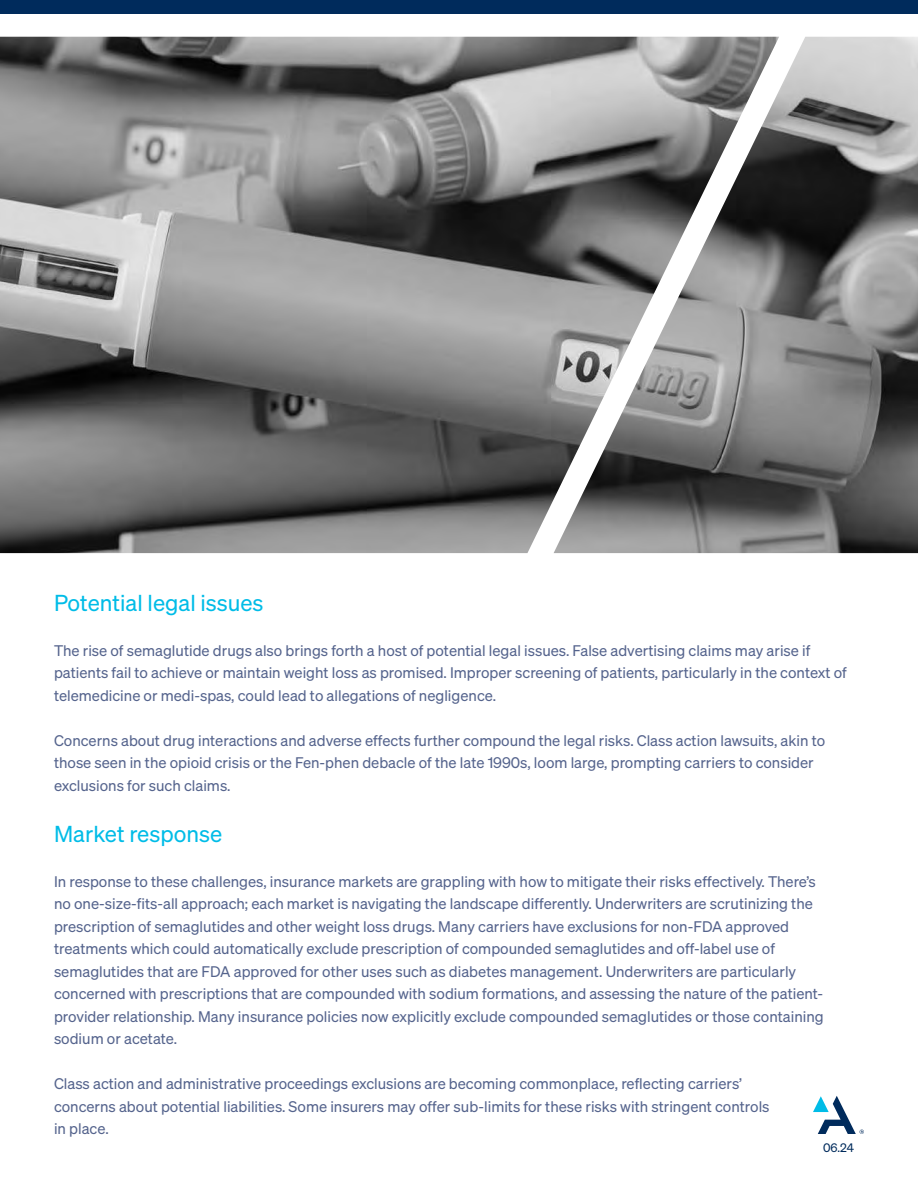
<style>
.page{position:relative;width:918px;height:1188px;background:#fff}
.page>*{position:absolute;margin:0;border:0;box-sizing:border-box;transform-origin:0 0}
.t1{font:22.5px "Sohne Buch";color:#00bce7}
.t2{font:15px/22.5px "Sohne Buch";color:#55648d}
.t3{font:12px "Sohne Buch";color:#002b5c}
</style>
<div class="page">
<svg style="left:813px;top:1096px;width:51px;height:38px"></svg>
<div style="left:0;top:0;width:918px;height:14px;background:#002b5c"></div>
<img style="left:779px;top:37px;width:139px;height:516px">
<img style="left:0;top:37px;width:779px;height:516px">
<h1 class="t1" style="left:54px;top:589px;width:211px">Potential legal issues</h1>
<p class="t2" style="left:54px;top:639px;width:794px">The rise of semaglutide drugs also brings forth a host of potential legal issues. False advertising claims may arise if patients fail to achieve or maintain weight loss as promised. Improper screening of patients, particularly in the context of telemedicine or medi-spas, could lead to allegations of negligence.</p>
<p class="t2" style="left:54px;top:729px;width:773px">Concerns about drug interactions and adverse effects further compound the legal risks. Class action lawsuits, akin to those seen in the opioid crisis or the Fen-phen debacle of the late 1990s, loom large, prompting carriers to consider exclusions for such claims.</p>
<h1 class="t1" style="left:54px;top:820px;width:170px">Market response</h1>
<p class="t2" style="left:54px;top:870px;width:771px">In response to these challenges, insurance markets are grappling with how to mitigate their risks effectively. There’s no one-size-fits-all approach; each market is navigating the landscape differently. Underwriters are scrutinizing the prescription of semaglutides and other weight loss drugs. Many carriers have exclusions for non-FDA approved treatments which could automatically exclude prescription of compounded semaglutides and off-label use of semaglutides that are FDA approved for other uses such as diabetes management. Underwriters are particularly concerned with prescriptions that are compounded with sodium formations, and assessing the nature of the patient&shy;provider relationship. Many insurance policies now explicitly exclude compounded semaglutides or those containing sodium or acetate.</p>
<p class="t2" style="left:54px;top:1072px;width:717px">Class action and administrative proceedings exclusions are becoming commonplace, reflecting carriers’ concerns about potential liabilities. Some insurers may offer sub-limits for these risks with stringent controls in place.</p>
<p class="t3" style="left:823px;top:1140px;width:32px">06.24</p>
</div>
